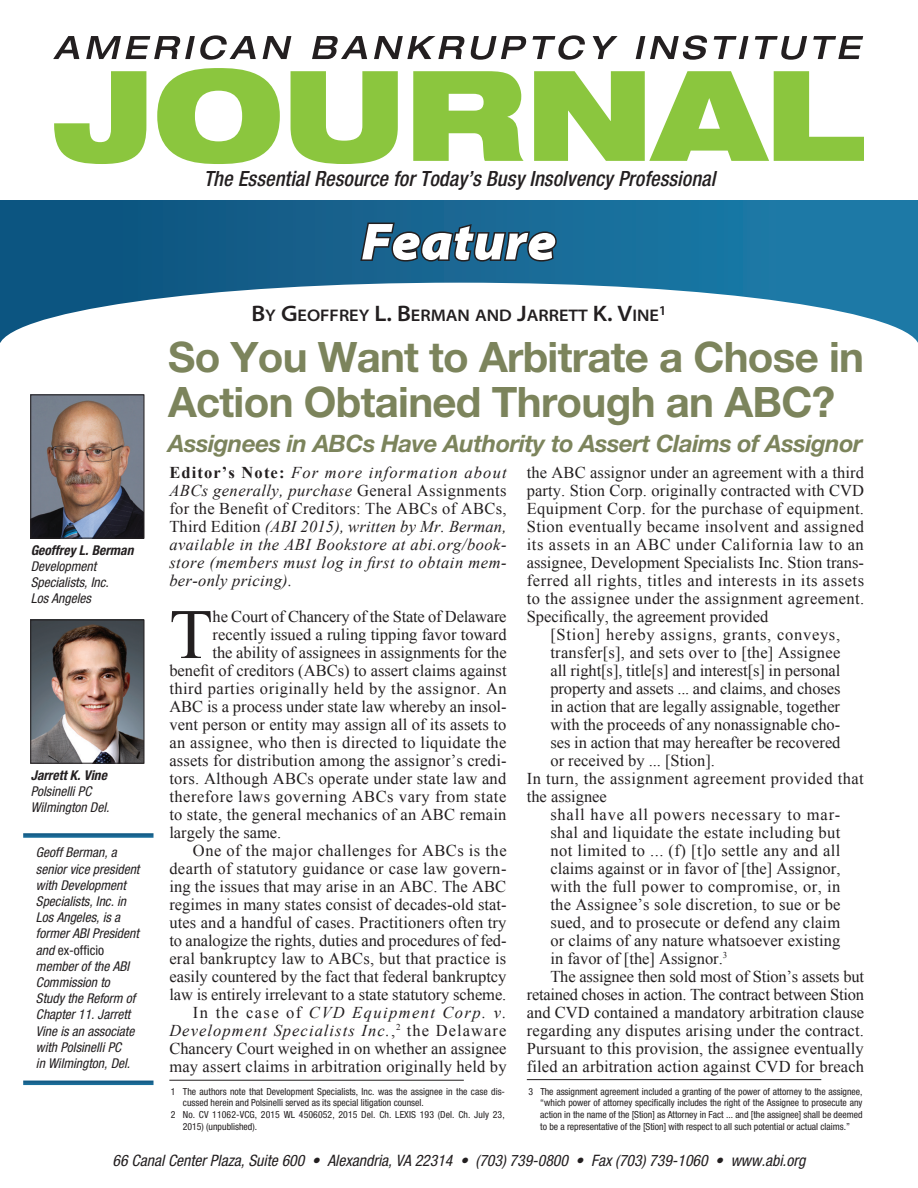
<style>
.page{position:relative;width:918px;height:1188px;background:#fff}
.page>*{position:absolute;margin:0;border:0;box-sizing:border-box;transform-origin:0 0}
.Body_text{font:70.8px "Times New Roman";color:#231f20}
.Page_Header{font:italic 900 semi-expanded 52.5px "Myriad Pro";color:#fff}
.Article_Headline_1{font:700 42px/45px "Helvetica Neue LT Std";letter-spacing:-.015em;color:#7c845c}
.Article_Headline_2{font:italic 700 24px "Helvetica Neue LT Std";letter-spacing:-.02em;color:#7c845c}
.t1{font:italic 500 condensed 21px "Helvetica Neue LT Std";letter-spacing:.005em;color:#231f20}
.Author_Name_-_Top_of{font:600 semi-expanded 16.8px "Myriad Pro";color:#231f20}
.Body_text-2{font:16.5px/18px "Times New Roman";letter-spacing:.005em;color:#231f20;text-align:justify}
.Body_text-3{font:italic 16.5px/18px "Times New Roman";letter-spacing:.03em;color:#231f20;text-align:justify}
.Body_text-4{font:16.5px "Times New Roman";letter-spacing:.03em;color:#231f20}
.Body_text-5{font:16.5px/18px "Times New Roman";letter-spacing:.025em;color:#231f20}
.Body_text-6{font:16.5px "Times New Roman";letter-spacing:-.015em;color:#231f20}
.t2{font:italic condensed 15.75px "Helvetica Neue";color:#231f20}
.Author_Caption_2_Bio{font:italic condensed 13.5px/16.2px "Helvetica Neue";color:#231f20}
.Author_Caption_1{font:italic 700 condensed 13.5px "Helvetica Neue";color:#231f20}
.Footnote{font:condensed 9.75px/11.7px "Helvetica Neue";color:#231f20}
.s1{font-style:normal}
.s2{font-size:22.5px}
.s3{font-weight:700;font-style:normal}
.s4{font-style:italic}
</style>
<div class="page">
<svg style="left:54px;top:71px;width:92px;height:93px"></svg>
<svg style="left:53px;top:36px;width:26px;height:23px"></svg>
<svg style="left:86px;top:35px;width:170px;height:25px"></svg>
<svg style="left:263px;top:36px;width:28px;height:23px"></svg>
<svg style="left:312px;top:36px;width:55px;height:23px"></svg>
<svg style="left:374px;top:36px;width:153px;height:24px"></svg>
<svg style="left:533px;top:35px;width:52px;height:25px"></svg>
<svg style="left:593px;top:36px;width:25px;height:23px"></svg>
<svg style="left:636px;top:35px;width:71px;height:25px"></svg>
<svg style="left:714px;top:36px;width:35px;height:23px"></svg>
<svg style="left:755px;top:36px;width:52px;height:24px"></svg>
<svg style="left:813px;top:36px;width:50px;height:23px"></svg>
<svg style="left:0;top:201px;width:918px;height:82px;background:#105e8a"></svg>
<svg style="left:0;top:283px;width:918px;height:131px"></svg>
<svg style="left:157px;top:68px;width:707px;height:346px"></svg>
<img style="left:32px;top:622px;width:110px;height:140px">
<div style="left:30px;top:620px;width:114px;height:144px;border:1px solid #231f20"></div>
<hr style="left:169px;top:1080px;width:295px;height:1px;background:#231f20">
<div style="left:23px;top:833px;width:131px;height:5px;background:#19648f"></div>
<svg style="left:23px;top:1081px;width:131px;height:4px"></svg>
<hr style="left:527px;top:1079px;width:294px;height:1px;background:#231f20">
<img style="left:32px;top:396px;width:110px;height:140px">
<div style="left:30px;top:394px;width:114px;height:144px;border:1px solid #231f20"></div>
<p class="Author_Caption_1" style="left:31px;top:542px;width:104px">Geoffrey L. Berman</p>
<p class="Author_Caption_2_Bio" style="left:31px;top:558px;width:79px">Development<br>Specialists, Inc.</p>
<p class="Author_Caption_2_Bio" style="left:31px;top:590px;width:62px">Los Angeles</p>
<p class="Author_Caption_1" style="left:31px;top:767px;width:78px">Jarrett K. Vine</p>
<p class="Author_Caption_2_Bio" style="left:31px;top:783px;width:62px">Polsinelli PC</p>
<p class="Author_Caption_2_Bio" style="left:31px;top:799px;width:80px">Wilmington Del.</p>
<p class="Author_Caption_2_Bio" style="left:36px;top:845px;width:105px">Geoff Berman, a senior vice president with Development<br>Specialists, Inc. in<br>Los Angeles, is a former ABI President and <span class="s1">ex-officio </span>member of the ABI<br>Commission to<br>Study the Reform of<br>Chapter 11. Jarrett<br>Vine is an associate with Polsinelli PC<br>in Wilmington, Del.</p>
<p class="t1" style="left:204px;top:166px;width:513px">The Essential Resource for Today’s Busy Insolvency Professional</p>
<p class="Page_Header" style="left:361px;top:212px;width:197px">Feature</p>
<p class="Author_Name_-_Top_of" style="left:251px;top:306px;width:417px"><span class="s2">B</span>Y <span class="s2">G</span>EOFFREY <span class="s2">L. B</span>ERMAN AND <span class="s2">J</span>ARRETT <span class="s2">K. V</span>INE<sup>1</sup></p>
<p class="Article_Headline_1" style="left:168px;top:334px;width:697px">So You Want to Arbitrate a Chose in<br>Action Obtained Through an ABC?</p>
<p class="Article_Headline_2" style="left:168px;top:429px;width:696px">Assignees in ABCs Have Authority to Assert Claims of Assignor</p>
<p class="Body_text-3" style="left:169px;top:463px;width:339px"><span class="s3">Editor’s Note:</span> For more information about ABCs generally, purchase <span class="s1">General Assignments for the Benefit of Creditors: The ABCs of ABCs, Third Edition</span> (ABI 2015), written by Mr. Berman, available in the ABI Bookstore at abi.org/book&shy;store (members must log in first to obtain mem&shy;ber-only pricing).</p>
<p class="Body_text" style="left:169px;top:587px;width:45px">T</p>
<p class="Body_text-6" style="left:213px;top:605px;width:295px">he Court of Chancery of the State of Delaware</p>
<p class="Body_text-2" style="left:527px;top:463px;width:339px">the ABC assignor under an agreement with a third party. Stion Corp. originally contracted with CVD Equipment Corp. for the purchase of equipment.<br>Stion eventually became insolvent and assigned its assets in an ABC under California law to an assignee, Development Specialists Inc. Stion trans&shy;ferred all rights, titles and interests in its assets to the assignee under the assignment agreement.<br>Specifically, the agreement provided</p>
<p class="Body_text-2" style="left:550px;top:625px;width:292px">[Stion] hereby assigns, grants, conveys, transfer[s], and sets over to [the] Assignee all right[s], title[s] and interest[s] in personal property and assets ... and claims, and choses in action that are legally assignable, together with the proceeds of any nonassignable cho&shy;ses in action that may hereafter be recovered or received by ... [Stion].</p>
<p class="Body_text-5" style="left:527px;top:769px;width:339px">In turn, the assignment agreement provided that the assignee</p>
<p class="Body_text-2" style="left:550px;top:805px;width:292px">shall have all powers necessary to mar&shy;shal and liquidate the estate including but not limited to ... (f) [t]o settle any and all claims against or in favor of [the] Assignor, with the full power to compromise, or, in the Assignee’s sole discretion, to sue or be sued, and to prosecute or defend any claim or claims of any nature whatsoever existing in favor of [the] Assignor.<sup>3</sup></p>
<p class="Body_text-2" style="left:527px;top:967px;width:339px;text-indent:24px">The assignee then sold most of Stion’s assets but retained choses in action. The contract between Stion and CVD contained a mandatory arbitration clause regarding any disputes arising under the contract.<br>Pursuant to this provision, the assignee eventually filed an arbitration action against CVD for breach</p>
<p class="Body_text-2" style="left:213px;top:625px;width:296px">recently issued a ruling tipping favor toward</p>
<p class="Body_text-2" style="left:213px;top:643px;width:296px">the ability of assignees in assignments for the</p>
<p class="Body_text-2" style="left:169px;top:661px;width:339px">benefit of creditors (ABCs) to assert claims against</p>
<p class="Body_text-4" style="left:169px;top:677px;width:339px">third parties originally held by the assignor. An</p>
<p class="Body_text-2" style="left:169px;top:697px;width:339px">ABC is a process under state law whereby an insol-</p>
<p class="Body_text-2" style="left:169px;top:715px;width:338px">vent person or entity may assign all of its assets to</p>
<p class="Body_text-2" style="left:169px;top:733px;width:339px">an assignee, who then is directed to liquidate the</p>
<p class="Body_text-2" style="left:169px;top:751px;width:339px">assets for distribution among the assignor’s credi-</p>
<p class="Body_text-2" style="left:169px;top:769px;width:339px">tors. Although ABCs operate under state law and</p>
<p class="Body_text-4" style="left:169px;top:785px;width:339px">therefore laws governing ABCs vary from state</p>
<p class="Body_text-2" style="left:169px;top:805px;width:339px">to state, the general mechanics of an ABC remain</p>
<p class="Body_text-2" style="left:169px;top:823px;width:114px">largely the same.</p>
<p class="Body_text-2" style="left:169px;top:841px;width:339px;text-indent:24px">One of the major challenges for ABCs is the dearth of statutory guidance or case law govern&shy;ing the issues that may arise in an ABC. The ABC regimes in many states consist of decades-old stat&shy;utes and a handful of cases. Practitioners often try to analogize the rights, duties and procedures of fed&shy;eral bankruptcy law to ABCs, but that practice is easily countered by the fact that federal bankruptcy law is entirely irrelevant to a state statutory scheme.</p>
<p class="Body_text-2" style="left:169px;top:1003px;width:339px;text-indent:24px">In the case of <span class="s4">CVD Equipment Corp. v.<br>Development Specialists Inc.</span>,<sup>2</sup> the Delaware Chancery Court weighed in on whether an assignee may assert claims in arbitration originally held by</p>
<p class="Footnote" style="left:183px;top:1085px;width:324px;text-indent:-12px">1 The authors note that Development Specialists, Inc. was the assignee in the case dis&shy;cussed herein and Polsinelli served as its special litigation counsel.</p>
<p class="Footnote" style="left:183px;top:1109px;width:323px;text-indent:-12px">2 No. CV 11062-VCG, 2015 WL 4506052, 2015 Del. Ch. LEXIS 193 (Del. Ch. July 23,<br>2015) (unpublished).</p>
<p class="Footnote" style="left:540px;top:1085px;width:324px;text-align:justify;text-indent:-12px">3 The assignment agreement included a granting of the power of attorney to the assignee, “which power of attorney specifically includes the right of the Assignee to prosecute any action in the name of the [Stion] as Attorney in Fact ... and [the assignee] shall be deemed to be a representative of the [Stion] with respect to all such potential or actual claims.”</p>
<p class="t2" style="left:113px;top:1151px;width:694px">66 Canal Center Plaza, Suite 600 • Alexandria, VA 22314 • (703) 739-0800 • Fax (703) 739-1060 • www.abi.org</p>
</div>
